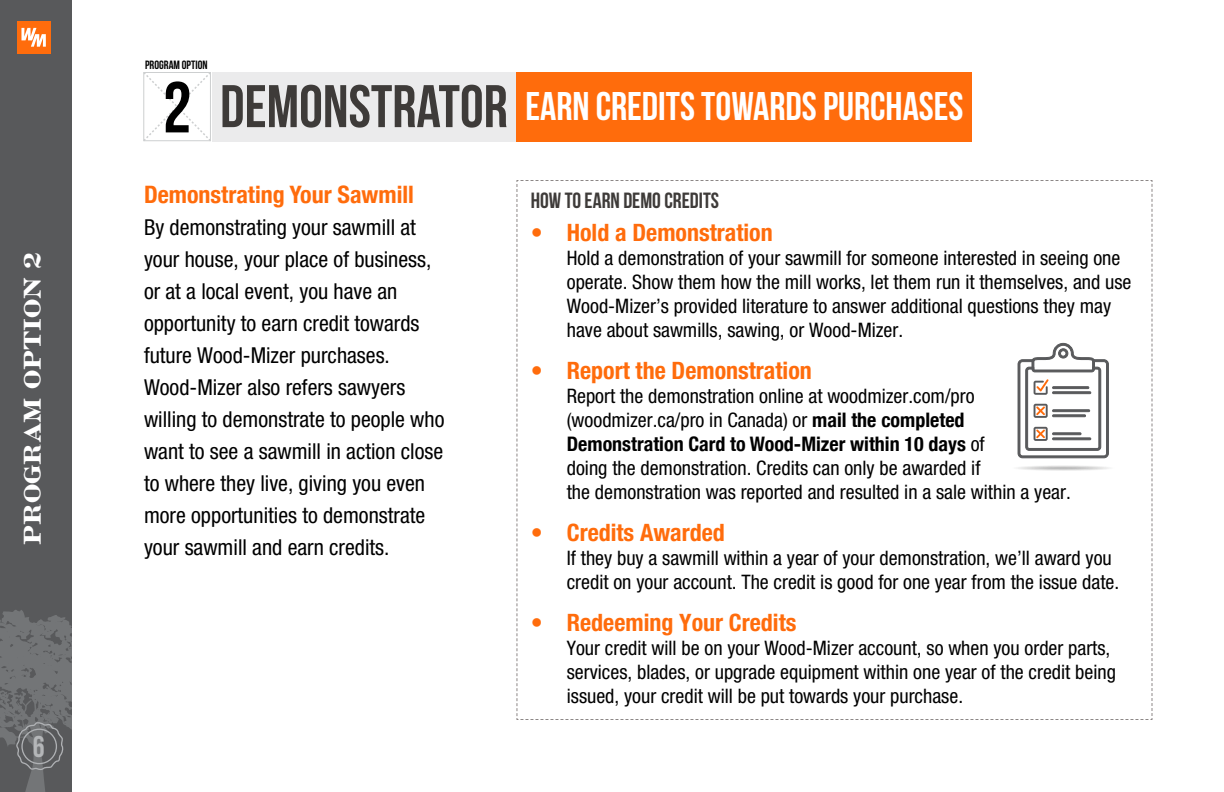
<style>
.page{position:relative;width:1224px;height:792px;background:#fff}
.page>*{position:absolute;margin:0;border:0;box-sizing:border-box;transform-origin:0 0}
.t1{font:60px "Bebas Neue";color:#3e3b39}
.t2{font:40px "Bebas Neue";color:#fff}
.t3{font:30px "Bebas Neue";color:#b4b6b8}
.t4{font:700 condensed 24px "Helvetica Neue";color:#ff6c0c}
.t5{font:700 condensed 24px "Helvetica Neue";color:#ff6c0c}
.t6{font:24px "Caston";color:#fff}
.t7{font:condensed 22px/32px "Helvetica Neue";color:#000}
.t8{font:700 22px "Bebas Neue";color:#3e3b39}
.t9{font:condensed 20px/24px "Helvetica Neue";color:#000}
.t10{font:12px "Bebas Neue";color:#000}
.s1{font-size:72px;color:#000}
.s2{font-weight:700}
</style>
<div class="page">
<div style="left:0;top:0;width:72px;height:792px;background:#58595b"></div>
<svg style="left:144px;top:72px;width:69px;height:70px"></svg>
<div style="left:143px;top:72px;width:68px;height:69px;border:1px solid #cdcfd0"></div>
<div style="left:213px;top:72px;width:304px;height:69px;background:#ebebec"></div>
<div style="left:517px;top:72px;width:455px;height:69px;background:#ff6c0c"></div>
<div style="left:17px;top:21px;width:33px;height:33px;background:#ff6c0c"></div>
<svg style="left:21px;top:28px;width:25px;height:19px"></svg>
<svg style="left:0;top:610px;width:72px;height:182px"></svg>
<svg style="left:516px;top:180px;width:637px;height:540px"></svg>
<p class="t6" style="left:23px;top:545px;width:294px;rotate:-90deg">PROGRAM OPTION 2</p>
<h3 class="t3" style="left:33px;top:731px;width:13px">6</h3>
<p class="t10" style="left:145px;top:58px;width:64px">PROGRAM OPTION</p>
<h1 class="t1" style="left:163px;top:74px;width:184px"><span class="s1">2</span> DEMONSTRATOR</h1>
<h2 class="t2" style="left:525px;top:85px;width:346px">EARN CREDITS TOWARDS PURCHASES</h2>
<p class="t5" style="left:144px;top:180px;width:271px">Demonstrating Your Sawmill</p>
<p class="t7" style="left:144px;top:211px;width:302px">By demonstrating your sawmill at your house, your place of business, or at a local event, you have an opportunity to earn credit towards future Wood-Mizer purchases.<br>Wood-Mizer also refers sawyers willing to demonstrate to people who want to see a sawmill in action close to where they live, giving you even more opportunities to demonstrate your sawmill and earn credits.</p>
<p class="t8" style="left:531px;top:188px;width:190px">HOW TO EARN DEMO CREDITS</p>
<p class="t4" style="left:531px;top:218px;width:243px">• Hold a Demonstration</p>
<p class="t9" style="left:567px;top:246px;width:566px">Hold a demonstration of your sawmill for someone interested in seeing one operate. Show them how the mill works, let them run it themselves, and use Wood-Mizer’s provided literature to answer additional questions they may have about sawmills, sawing, or Wood-Mizer.</p>
<p class="t4" style="left:531px;top:356px;width:283px">• Report the Demonstration</p>
<p class="t9" style="left:567px;top:384px;width:506px">Report the demonstration online at woodmizer.com/pro (woodmizer.ca/pro in Canada) or <span class="s2">mail the completed Demonstration Card to Wood-Mizer within 10 days</span> of<br>doing the demonstration. Credits can only be awarded if<br>the demonstration was reported and resulted in a sale within a year.</p>
<p class="t4" style="left:531px;top:518px;width:196px">• Credits Awarded</p>
<p class="t9" style="left:567px;top:546px;width:554px">If they buy a sawmill within a year of your demonstration, we’ll award you credit on your account. The credit is good for one year from the issue date.</p>
<p class="t4" style="left:531px;top:608px;width:267px">• Redeeming Your Credits</p>
<p class="t9" style="left:567px;top:636px;width:551px">Your credit will be on your Wood-Mizer account, so when you order parts, services, blades, or upgrade equipment within one year of the credit being issued, your credit will be put towards your purchase.</p>
</div>
